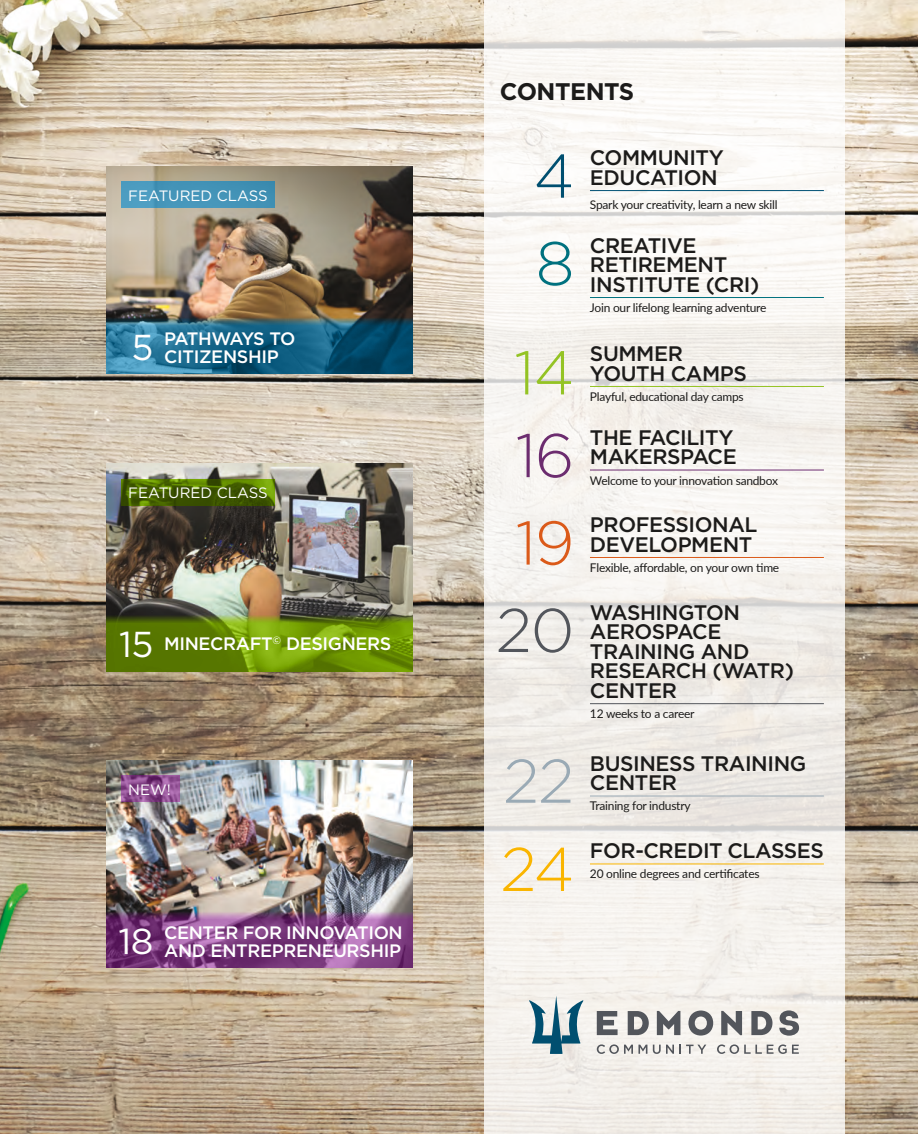
<style>
.page{position:relative;width:918px;height:1134px;background:#fff}
.page>*{position:absolute;margin:0;border:0;box-sizing:border-box;transform-origin:0 0}
.t1{font:300 61.5px "Gotham";color:#94c324}
.t2{font:300 61.5px "Gotham";color:#6c2c6f}
.t3{font:300 61.5px "Gotham";color:#db5a19}
.t4{font:300 61.5px "Gotham";color:#9aaab5}
.t5{font:300 61.5px "Gotham";color:#fab500}
.t6{font:300 61.5px "Gotham";color:#53565c}
.t7{font:300 61.5px "Gotham";color:#004f70}
.t8{font:300 61.5px "Gotham";color:#00717f}
.t9{font:36px "Gotham";color:#fff}
.t10{font:700 24px "Gotham";letter-spacing:-.02em;color:#1c1b1a}
.t11{font:500 21px/19.5px "Gotham";letter-spacing:-.02em;color:#1c1b1a}
.t12{font:500 18px/18px "Gotham";letter-spacing:-.02em;color:#fff}
.t13{font:15px "Gotham";color:#fff}
.t14{font:12px "Lato";letter-spacing:-.02em;color:#1c1b1a}
</style>
<div class="page">
<img style="left:0;top:0;width:918px;height:1134px">
<img style="left:106px;top:166px;width:307px;height:151px">
<img style="left:106px;top:760px;width:307px;height:151px">
<img style="left:106px;top:464px;width:307px;height:151px">
<svg style="left:484px;top:0;width:360px;height:1134px;fill:#f6f3ee"></svg>
<hr style="left:590px;top:297px;width:234px;height:1px;background:#00717f">
<hr style="left:590px;top:190px;width:234px;height:1px;background:#005074">
<hr style="left:590px;top:386px;width:234px;height:1px;background:#94c324">
<hr style="left:590px;top:557px;width:234px;height:1px;background:#db5a19">
<hr style="left:590px;top:470px;width:234px;height:1px;background:#6c2c6f">
<hr style="left:590px;top:703px;width:234px;height:1px;background:#53565c">
<hr style="left:590px;top:864px;width:234px;height:1px;background:#fab500">
<hr style="left:590px;top:796px;width:234px;height:1px;background:#9aaab5">
<div style="left:122px;top:181px;width:153px;height:27px;background:#4494b8"></div>
<svg style="left:106px;top:317px;width:307px;height:57px;background:#1d6381"></svg>
<svg style="left:122px;top:775px;width:58px;height:27px;background:#8d4d90"></svg>
<svg style="left:122px;top:479px;width:153px;height:27px;background:#496601"></svg>
<svg style="left:106px;top:911px;width:307px;height:57px;background:#804583"></svg>
<svg style="left:106px;top:615px;width:307px;height:56px;background:#668808"></svg>
<svg style="left:597px;top:1044px;width:50px;height:10px"></svg>
<svg style="left:653px;top:1045px;width:21px;height:9px"></svg>
<svg style="left:680px;top:1045px;width:26px;height:9px"></svg>
<svg style="left:717px;top:1044px;width:82px;height:10px"></svg>
<svg style="left:597px;top:1011px;width:21px;height:24px"></svg>
<svg style="left:628px;top:1011px;width:21px;height:24px"></svg>
<svg style="left:657px;top:1011px;width:23px;height:24px"></svg>
<svg style="left:688px;top:1011px;width:25px;height:25px"></svg>
<svg style="left:721px;top:1011px;width:21px;height:24px"></svg>
<svg style="left:751px;top:1011px;width:22px;height:24px"></svg>
<svg style="left:779px;top:1010px;width:20px;height:26px"></svg>
<svg style="left:529px;top:996px;width:55px;height:58px"></svg>
<p class="t13" style="left:128px;top:186px;width:141px">FEATURED CLASS</p>
<h3 class="t12" style="left:131px;top:330px;width:165px;text-indent:33px">PATHWAYS TO<br><sup>5</sup> CITIZENSHIP</h3>
<p class="t13" style="left:128px;top:483px;width:141px">FEATURED CLASS</p>
<h2 class="t9" style="left:119px;top:621px;width:36px">15</h2>
<h3 class="t12" style="left:164px;top:634px;width:229px">MINECRAFT<sup>©</sup> DESIGNERS</h3>
<p class="t13" style="left:128px;top:780px;width:44px">NEW!</p>
<h2 class="t9" style="left:119px;top:918px;width:36px">18</h2>
<h3 class="t12" style="left:164px;top:923px;width:240px">CENTER FOR INNOVATION<br>AND ENTREPRENEURSHIP</h3>
<h3 class="t10" style="left:500px;top:76px;width:136px">CONTENTS</h3>
<h1 class="t7" style="left:534px;top:137px;width:42px">4</h1>
<h1 class="t8" style="left:536px;top:225px;width:40px">8</h1>
<h1 class="t1" style="left:514px;top:334px;width:62px">14</h1>
<h1 class="t2" style="left:516px;top:417px;width:60px">16</h1>
<h1 class="t3" style="left:516px;top:504px;width:60px">19</h1>
<h1 class="t6" style="left:496px;top:591px;width:80px">20</h1>
<h1 class="t4" style="left:503px;top:742px;width:73px">22</h1>
<h1 class="t5" style="left:500px;top:830px;width:76px">24</h1>
<h3 class="t11" style="left:590px;top:148px;width:135px">COMMUNITY<br>EDUCATION</h3>
<p class="t14" style="left:590px;top:196px;width:189px">Spark your creativity, learn a new skill</p>
<h3 class="t11" style="left:590px;top:235px;width:171px">CREATIVE<br>RETIREMENT<br>INSTITUTE (CRI)</h3>
<p class="t14" style="left:590px;top:299px;width:178px">Join our lifelong learning adventure</p>
<h3 class="t11" style="left:590px;top:344px;width:158px">SUMMER<br>YOUTH CAMPS</h3>
<p class="t14" style="left:590px;top:388px;width:155px">Playful, educational day camps</p>
<h3 class="t11" style="left:590px;top:427px;width:148px">THE FACILITY<br>MAKERSPACE</h3>
<p class="t14" style="left:590px;top:472px;width:190px">Welcome to your innovation sandbox</p>
<h3 class="t11" style="left:590px;top:515px;width:169px">PROFESSIONAL<br>DEVELOPMENT</h3>
<p class="t14" style="left:590px;top:559px;width:191px">Flexible, affordable, on your own time</p>
<h3 class="t11" style="left:590px;top:602px;width:205px">WASHINGTON<br>AEROSPACE<br>TRAINING AND<br>RESEARCH (WATR)<br>CENTER</h3>
<p class="t14" style="left:590px;top:705px;width:106px">12 weeks to a career</p>
<h3 class="t11" style="left:590px;top:753px;width:218px">BUSINESS TRAINING<br>CENTER</h3>
<p class="t14" style="left:590px;top:798px;width:102px">Training for industry</p>
<h3 class="t11" style="left:590px;top:841px;width:235px">FOR-CREDIT CLASSES</h3>
<p class="t14" style="left:590px;top:865px;width:171px">20 online degrees and certificates</p>
</div>
